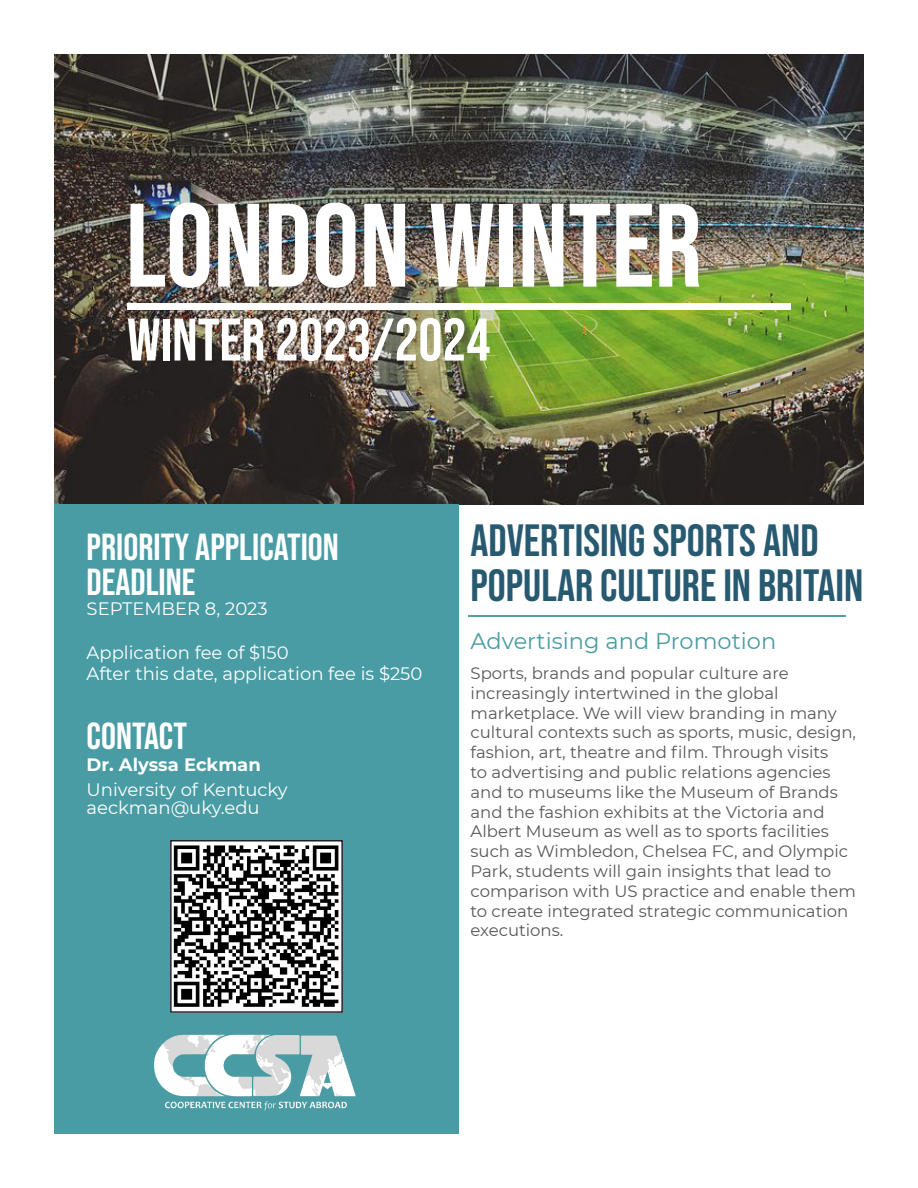
<style>
.page{position:relative;width:918px;height:1188px;background:#fff}
.page>*{position:absolute;margin:0;border:0;box-sizing:border-box;transform-origin:0 0}
.t1{font:118.5px "Bebas Neue";color:#fff}
.t2{font:60px "Bebas Neue";color:#fff}
.t3{font:45px/45px "Bebas Neue";color:#275970}
.t4{font:37.5px/34.5px "Bebas Neue";color:#fff}
.subtitle{font:22.5px "Montserrat";color:#489ca3}
.t5{font:18px "Montserrat";color:#fff}
.t6{font:700 18px "Montserrat";color:#fff}
.body{font:16.5px/19.8px "Montserrat";color:#57585a}
</style>
<div class="page">
<img style="left:55px;top:54px;width:808px;height:451px">
<div style="left:54px;top:504px;width:405px;height:630px;background:#499ca4"></div>
<div style="left:127px;top:303px;width:664px;height:7px;background:#fff"></div>
<hr style="left:468px;top:615px;width:378px;height:1px;background:#539fa5">
<img style="left:154px;top:1034px;width:202px;height:77px">
<img style="left:173px;top:843px;width:167px;height:167px">
<div style="left:170px;top:840px;width:173px;height:173px;border:2px solid #231f20"></div>
<p class="t1" style="left:126px;top:179px;width:578px">LONDON WINTER</p>
<p class="t2" style="left:127px;top:306px;width:365px">WINTER 2023/2024</p>
<p class="t4" style="left:87px;top:530px;width:254px">PRIORITY APPLICATION<br>DEADLINE</p>
<p class="t5" style="left:87px;top:597px;width:182px">SEPTEMBER 8, 2023</p>
<p class="t5" style="left:87px;top:640px;width:204px">Application fee of $150</p>
<p class="t5" style="left:87px;top:661px;width:337px">After this date, application fee is $250</p>
<p class="t4" style="left:87px;top:719px;width:102px">CONTACT</p>
<p class="t6" style="left:87px;top:751px;width:176px">Dr. Alyssa Eckman</p>
<p class="t5" style="left:87px;top:777px;width:203px">University of Kentucky</p>
<p class="t5" style="left:87px;top:795px;width:175px">aeckman@uky.edu</p>
<p class="t3" style="left:471px;top:517px;width:394px">ADVERTISING SPORTS AND<br>POPULAR CULTURE IN BRITAIN</p>
<p class="subtitle" style="left:471px;top:625px;width:307px">Advertising and Promotion</p>
<p class="body" style="left:471px;top:663px;width:387px">Sports, brands and popular culture are increasingly intertwined in the global marketplace. We will view branding in many cultural contexts such as sports, music, design, fashion, art, theatre and film. Through visits<br>to advertising and public relations agencies and to museums like the Museum of Brands and the fashion exhibits at the Victoria and Albert Museum as well as to sports facilities such as Wimbledon, Chelsea FC, and Olympic Park, students will gain insights that lead to comparison with US practice and enable them to create integrated strategic communication executions.</p>
</div>
